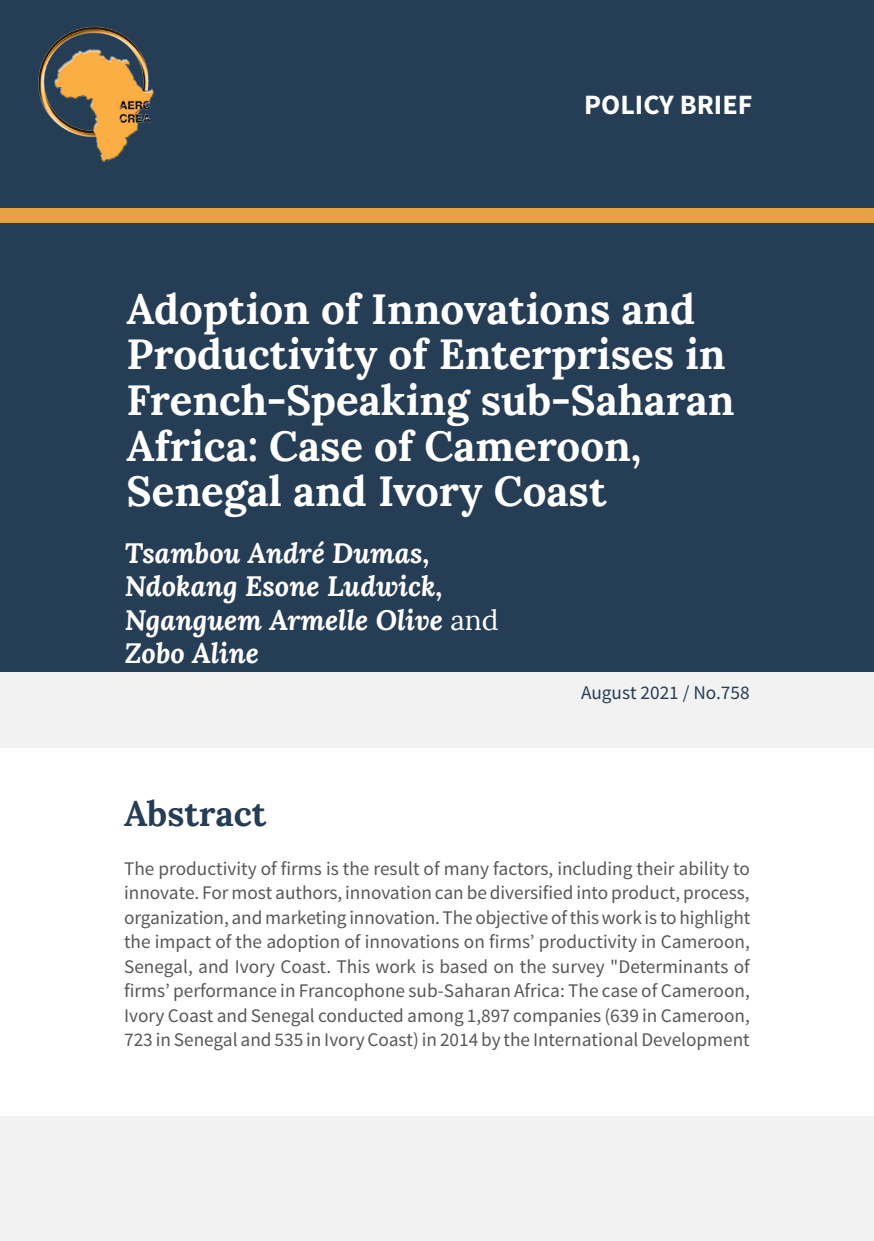
<style>
.page{position:relative;width:874px;height:1241px;background:#fff}
.page>*{position:absolute;margin:0;border:0;box-sizing:border-box;transform-origin:0 0}
.Title_Page_Header{font:700 42px/45.5px "Lora";color:#fff}
.Header_A{font:700 35px "Lora";color:#263d56}
.Header_C{font:italic 700 28px "Lora";color:#fff}
.Body_text{font:700 28px "Source Sans Pro";color:#fff}
.Body_text-2{font:19.25px/24.5px "Source Sans Pro";color:#57585a;text-align:justify}
.Body_text-3{font:19.25px "Source Sans Pro";color:#263d56}
.s1{font-weight:400;font-style:normal}
</style>
<div class="page">
<div style="left:0;top:0;width:873px;height:683px;background:#263d56"></div>
<div style="left:0;top:672px;width:873px;height:76px;background:#f2f2f2"></div>
<div style="left:0;top:207px;width:873px;height:15px;background:#e6a141"></div>
<div style="left:0;top:1116px;width:873px;height:124px;background:#f2f2f2"></div>
<img style="left:38px;top:27px;width:116px;height:135px">
<p class="Body_text" style="left:584px;top:87px;width:170px">POLICY BRIEF</p>
<p class="Title_Page_Header" style="left:126px;top:286px;width:609px">Adoption of Innovations and<br>Productivity of Enterprises in<br>French-Speaking sub-Saharan<br>Africa: Case of Cameroon,<br>Senegal and Ivory Coast</p>
<p class="Header_C" style="left:125px;top:533px;width:306px">Tsambou André Dumas,</p>
<p class="Header_C" style="left:125px;top:567px;width:319px">Ndokang Esone Ludwick,</p>
<p class="Header_C" style="left:125px;top:600px;width:375px">Nganguem Armelle Olive <span class="s1">and</span></p>
<p class="Header_C" style="left:125px;top:634px;width:136px">Zobo Aline</p>
<p class="Body_text-3" style="left:580px;top:680px;width:170px">August 2021 / No.758</p>
<p class="Header_A" style="left:124px;top:790px;width:144px">Abstract</p>
<p class="Body_text-2" style="left:124px;top:856px;width:627px">The productivity of firms is the result of many factors, including their ability to innovate. For most authors, innovation can be diversified into product, process, organization, and marketing innovation. The objective of this work is to highlight the impact of the adoption of innovations on firms’ productivity in Cameroon, Senegal, and Ivory Coast. This work is based on the survey "Determinants of firms’ performance in Francophone sub-Saharan Africa: The case of Cameroon, Ivory Coast and Senegal conducted among 1,897 companies (639 in Cameroon, 723 in Senegal and 535 in Ivory Coast) in 2014 by the International Development</p>
</div>
